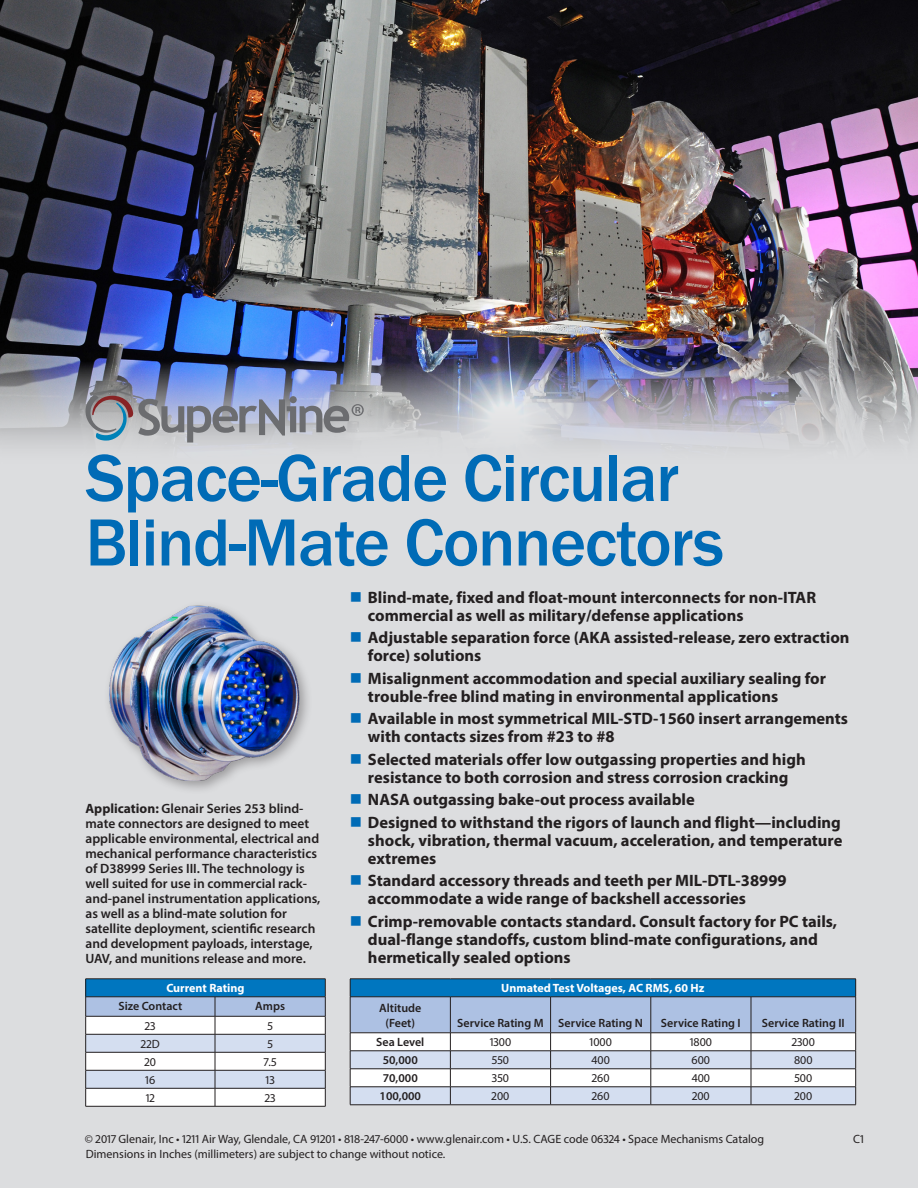
<style>
.page{position:relative;width:918px;height:1188px;background:#dcdddf}
.page>*{position:absolute;margin:0;border:0;box-sizing:border-box;transform-origin:0 0}
.splash_blue_h{font:500 69px/64.5px "Franklin Gothic";letter-spacing:-.02em;color:#006bb6}
.t1{font:700 16.5px/18px "Myriad Pro";color:#231f20}
.intro_spread_cap{font:600 13.5px/15px "Myriad Pro";color:#231f20}
.table_t{font:12px "Myriad Pro";color:#231f20}
.table_hb{font:600 12px/15px "Myriad Pro";color:#231f20;text-align:center}
.table_Title_H{font:700 12px "Myriad Pro";color:#fff}
.s1{font-weight:700}
</style>
<div class="page">
<hr style="left:350px;top:1105px;width:100px;height:1px;background:#231f20">
<svg style="left:350px;top:979px;width:506px;height:126px"></svg>
<hr style="left:450px;top:1105px;width:101px;height:1px;background:#231f20">
<hr style="left:551px;top:1105px;width:100px;height:1px;background:#231f20">
<hr style="left:651px;top:1105px;width:100px;height:1px;background:#231f20">
<hr style="left:751px;top:1105px;width:105px;height:1px;background:#231f20">
<hr style="left:86px;top:1106px;width:129px;height:1px;background:#231f20">
<svg style="left:85px;top:979px;width:241px;height:127px"></svg>
<hr style="left:215px;top:1106px;width:111px;height:1px;background:#231f20">
<img style="left:0;top:0;width:918px;height:446px">
<svg style="left:86px;top:395px;width:278px;height:48px"></svg>
<div style="left:104px;top:600px;width:209px;height:195px;background:#231f20;opacity:.35"></div>
<img style="left:110px;top:600px;width:202px;height:181px">
<p class="splash_blue_h" style="left:86px;top:446px;width:640px">Space-Grade Circular<br>Blind-Mate Connectors</p>
<p class="intro_spread_cap" style="left:86px;top:800px;width:236px"><span class="s1">Application:</span> Glenair Series 253 blind&shy;mate connectors are designed to meet applicable environmental, electrical and mechanical performance characteristics of D38999 Series III. The technology is well suited for use in commercial rack&shy;and-panel instrumentation applications, as well as a blind-mate solution for satellite deployment, scientific research and development payloads, interstage, UAV, and munitions release and more.</p>
<p class="table_Title_H" style="left:166px;top:980px;width:80px">Current Rating</p>
<p class="table_hb" style="left:118px;top:998px;width:65px">Size Contact</p>
<p class="table_hb" style="left:255px;top:998px;width:31px">Amps</p>
<p class="table_t" style="left:145px;top:1018px;width:12px">23</p>
<p class="table_t" style="left:267px;top:1018px;width:7px">5</p>
<p class="table_t" style="left:141px;top:1036px;width:20px">22D</p>
<p class="table_t" style="left:267px;top:1036px;width:7px">5</p>
<p class="table_t" style="left:145px;top:1054px;width:13px">20</p>
<p class="table_t" style="left:264px;top:1054px;width:14px">7.5</p>
<p class="table_t" style="left:145px;top:1072px;width:12px">16</p>
<p class="table_t" style="left:266px;top:1072px;width:11px">13</p>
<p class="table_t" style="left:146px;top:1090px;width:11px">12</p>
<p class="table_t" style="left:265px;top:1090px;width:12px">23</p>
<p class="t1" style="left:368px;top:588px;width:450px">Blind-mate, fixed and float-mount interconnects for non-ITAR commercial as well as military/defense applications</p>
<p class="t1" style="left:368px;top:628px;width:483px">Adjustable separation force (AKA assisted-release, zero extraction force) solutions</p>
<p class="t1" style="left:368px;top:669px;width:460px">Misalignment accommodation and special auxiliary sealing for trouble-free blind mating in environmental applications</p>
<p class="t1" style="left:368px;top:709px;width:482px">Available in most symmetrical MIL-STD-1560 insert arrangements with contacts sizes from #23 to #8</p>
<p class="t1" style="left:368px;top:750px;width:439px">Selected materials offer low outgassing properties and high resistance to both corrosion and stress corrosion cracking</p>
<p class="t1" style="left:368px;top:790px;width:328px">NASA outgassing bake-out process available</p>
<p class="t1" style="left:368px;top:813px;width:476px;text-align:justify">Designed to withstand the rigors of launch and flight—including shock, vibration, thermal vacuum, acceleration, and temperature extremes</p>
<p class="t1" style="left:368px;top:871px;width:420px">Standard accessory threads and teeth per MIL-DTL-38999 accommodate a wide range of backshell accessories</p>
<p class="t1" style="left:368px;top:912px;width:471px">Crimp-removable contacts standard. Consult factory for PC tails, dual-flange standoffs, custom blind-mate configurations, and hermetically sealed options</p>
<p class="table_Title_H" style="left:501px;top:980px;width:205px">Unmated Test Voltages, AC RMS, 60 Hz</p>
<p class="table_hb" style="left:379px;top:1000px;width:44px">Altitude (Feet)</p>
<p class="table_hb" style="left:457px;top:1015px;width:88px">Service Rating M</p>
<p class="table_hb" style="left:558px;top:1015px;width:86px">Service Rating N</p>
<p class="table_hb" style="left:661px;top:1015px;width:81px">Service Rating I</p>
<p class="table_hb" style="left:762px;top:1015px;width:84px">Service Rating II</p>
<p class="table_hb" style="left:376px;top:1034px;width:50px">Sea Level</p>
<p class="table_t" style="left:490px;top:1035px;width:23px">1300</p>
<p class="table_t" style="left:590px;top:1035px;width:24px">1000</p>
<p class="table_t" style="left:690px;top:1035px;width:24px">1800</p>
<p class="table_t" style="left:792px;top:1035px;width:25px">2300</p>
<p class="table_hb" style="left:383px;top:1052px;width:36px">50,000</p>
<p class="table_t" style="left:492px;top:1053px;width:19px">550</p>
<p class="table_t" style="left:592px;top:1053px;width:20px">400</p>
<p class="table_t" style="left:692px;top:1053px;width:20px">600</p>
<p class="table_t" style="left:794px;top:1053px;width:20px">800</p>
<p class="table_hb" style="left:383px;top:1070px;width:36px">70,000</p>
<p class="table_t" style="left:492px;top:1071px;width:19px">350</p>
<p class="table_t" style="left:592px;top:1071px;width:19px">260</p>
<p class="table_t" style="left:692px;top:1071px;width:20px">400</p>
<p class="table_t" style="left:794px;top:1071px;width:19px">500</p>
<p class="table_hb" style="left:380px;top:1088px;width:43px">100,000</p>
<p class="table_t" style="left:492px;top:1089px;width:19px">200</p>
<p class="table_t" style="left:592px;top:1089px;width:19px">260</p>
<p class="table_t" style="left:692px;top:1089px;width:19px">200</p>
<p class="table_t" style="left:795px;top:1089px;width:19px">200</p>
<p class="table_t" style="left:85px;top:1132px;width:681px">© 2017 Glenair, Inc • 1211 Air Way, Glendale, CA 91201 • 818-247-6000 • www.glenair.com • U.S. CAGE code 06324 • Space Mechanisms Catalog</p>
<p class="table_t" style="left:853px;top:1132px;width:12px">C1</p>
<p class="table_t" style="left:86px;top:1147px;width:361px">Dimensions in Inches (millimeters) are subject to change without notice.</p>
</div>
